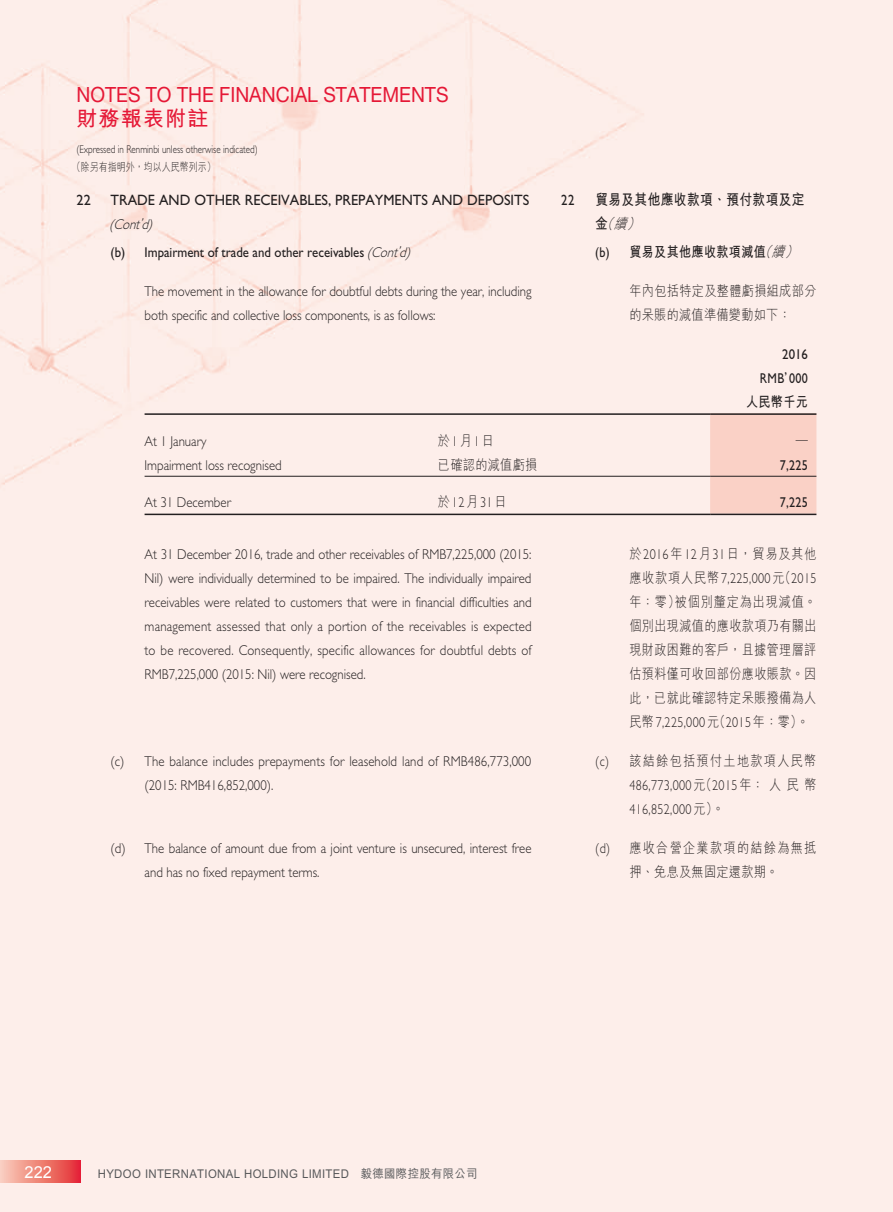
<style>
.page{position:relative;width:893px;height:1212px;background:#fff}
.page>*{position:absolute;margin:0;border:0;box-sizing:border-box;transform-origin:0 0}
.t1{font:21px "Helvetica Neue LT Std";color:#e51836;scale:.92 1}
.t2{font:700 21px "M Hei HK";letter-spacing:.055em;color:#e51836}
.t3{font:16.5px "Arial";color:#fff}
._3__標題{font:15px "Gill Sans Std";color:#231f20;scale:.95 1}
._8__標題---C{font:700 15px "M Hei HK";letter-spacing:.03em;color:#231f20;scale:.85 1}
._8__標題---C-2{font:15px "Gill Sans Std";color:#231f20;scale:.85 1}
._1__內文{font:300 14.25px/24px "Gill Sans Std";color:#231f20;scale:.9 1}
._6__內文---C{font:300 14.25px/24px "M Hei HK";letter-spacing:.03em;color:#231f20;scale:.85 1}
._6__內文---C-2{font:300 14.25px/24px "Gill Sans Std";letter-spacing:.03em;color:#231f20;text-align:justify;scale:.85 1}
._4__副標題{font:14.25px "Gill Sans Std";color:#231f20;scale:.9 1}
._6__內文---C-3{font:300 14.25px/24px "M Hei HK";letter-spacing:.11em;color:#231f20;text-align:center;scale:.85 1}
._9___副標題---C{font:700 14.25px "M Hei HK";letter-spacing:.03em;color:#231f20;scale:.85 1}
._6__內文---C-4{font:14.25px "Gill Sans Std";letter-spacing:.03em;color:#231f20;scale:.85 1}
._3__標題-2{font:italic 300 14.25px "Gill Sans Std";color:#231f20;scale:.9 1}
._6__內文---C-5{font:700 14.25px "M Hei HK";letter-spacing:.03em;color:#231f20;scale:.85 1}
._8__標題---C-3{font:italic 300 14.25px "M Hei HK";color:#231f20;scale:.9 1}
._1__內文-2{font:14.25px "Gill Sans Std";color:#231f20;scale:.9 1}
.t4{font:500 12px "M Hei HK";letter-spacing:.03em;color:#57585a;scale:.95 1}
.t5{font:300 11.25px "Gill Sans Std";color:#231f20;scale:.8 1}
.t6{font:300 11.25px "M Hei HK";color:#231f20;scale:.8 1}
.s1{font-weight:300;font-style:italic}
.s2{font-weight:700;font-style:normal;font-size:15px}
.s3{font-family:"Gill Sans Std";font-weight:400}
.s4{font-family:"Gill Sans Std"}
.s5{font-family:"M Hei HK"}
</style>
<div class="page">
<div style="left:0;top:0;width:892px;height:1212px;background:#fdeeea"></div>
<div style="left:0;top:1161px;width:81px;height:21px;background:linear-gradient(to right,#f9d2bc,#e42c30)"></div>
<div style="left:710px;top:415px;width:106px;height:99px;background:#fad1c6"></div>
<hr style="left:145px;top:413px;width:293px;height:2px;background:#231f20">
<hr style="left:438px;top:413px;width:272px;height:2px;background:#231f20">
<hr style="left:710px;top:413px;width:106px;height:2px;background:#231f20">
<hr style="left:145px;top:476px;width:293px;height:1px;background:#231f20">
<hr style="left:438px;top:476px;width:272px;height:1px;background:#231f20">
<hr style="left:710px;top:476px;width:106px;height:1px;background:#231f20">
<hr style="left:145px;top:514px;width:293px;height:1px;background:#231f20">
<hr style="left:438px;top:514px;width:272px;height:1px;background:#231f20">
<hr style="left:710px;top:514px;width:106px;height:1px;background:#231f20">
<h1 class="t1" style="left:76px;top:82px;width:406px">NOTES TO THE FINANCIAL STATEMENTS</h1>
<h1 class="t2" style="left:76px;top:103px;width:133px">財務報表附註</h1>
<p class="t5" style="left:76px;top:143px;width:228px">(Expressed in Renminbi unless otherwise indicated)</p>
<p class="t6" style="left:72px;top:162px;width:181px">（除另有指明外，均以人民幣列示）</p>
<p class="_3__標題" style="left:77px;top:191px;width:16px">22</p>
<p class="_3__標題" style="left:111px;top:191px;width:442px">TRADE AND OTHER RECEIVABLES, PREPAYMENTS AND DEPOSITS</p>
<p class="_3__標題-2" style="left:109px;top:216px;width:54px">(Cont’d)</p>
<p class="_4__副標題" style="left:111px;top:244px;width:339px">(b) Impairment of trade and other receivables <span class="s1">(Cont’d)</span></p>
<p class="_1__內文" style="left:145px;top:279px;width:431px">The movement in the allowance for doubtful debts during the year, including both specific and collective loss components, is as follows:</p>
<p class="_8__標題---C-2" style="left:561px;top:191px;width:17px">22</p>
<p class="_8__標題---C" style="left:595px;top:188px;width:248px">貿易及其他應收款項、預付款項及定</p>
<p class="_8__標題---C-3" style="left:595px;top:216px;width:55px"><span class="s2">金</span>（續）</p>
<p class="_9___副標題---C" style="left:595px;top:241px;width:244px"><span class="s3">(b)</span> 貿易及其他應收款項減值<span class="s1">（續）</span></p>
<p class="_6__內文---C" style="left:629px;top:279px;width:222px">年內包括特定及整體虧損組成部分的呆賬的減值準備變動如下：</p>
<p class="_1__內文-2" style="left:782px;top:346px;width:30px">2016</p>
<p class="_6__內文---C-4" style="left:760px;top:370px;width:58px">RMB’ 000</p>
<p class="_6__內文---C-5" style="left:746px;top:391px;width:74px">人民幣千元</p>
<p class="_1__內文" style="left:145px;top:429px;width:70px">At 1 January</p>
<p class="_6__內文---C" style="left:438px;top:428px;width:67px">於<span class="s4">1</span>月<span class="s4">1</span>日</p>
<p class="_6__內文---C-5" style="left:796px;top:430px;width:16px">—</p>
<p class="_1__內文" style="left:145px;top:453px;width:154px">Impairment loss recognised</p>
<p class="_6__內文---C" style="left:438px;top:452px;width:118px">已確認的減值虧損</p>
<p class="_6__內文---C-4" style="left:780px;top:457px;width:35px">7,225</p>
<p class="_1__內文" style="left:145px;top:491px;width:97px">At 31 December</p>
<p class="_6__內文---C-2" style="left:438px;top:491px;width:82px"><span class="s5">於</span>12<span class="s5">月</span>31<span class="s5">日</span></p>
<p class="_6__內文---C-4" style="left:780px;top:494px;width:35px">7,225</p>
<p class="_1__內文" style="left:145px;top:542px;width:432px;text-align:justify">At 31 December 2016, trade and other receivables of RMB7,225,000 (2015:<br>Nil) were individually determined to be impaired. The individually impaired receivables were related to customers that were in financial difficulties and management assessed that only a portion of the receivables is expected to be recovered. Consequently, specific allowances for doubtful debts of RMB7,225,000 (2015: Nil) were recognised.</p>
<p class="_1__內文" style="left:145px;top:749px;width:431px;text-indent:-34px">(c) The balance includes prepayments for leasehold land of RMB486,773,000 (2015: RMB416,852,000).</p>
<p class="_1__內文" style="left:145px;top:836px;width:431px;text-indent:-34px">(d) The balance of amount due from a joint venture is unsecured, interest free and has no fixed repayment terms.</p>
<p class="_6__內文---C" style="left:629px;top:541px;width:222px;text-align:justify">於<span class="s4">2016</span>年<span class="s4">12</span>月<span class="s4">31</span>日，貿易及其他應收款項人民幣<span class="s4">7,225,000</span>元（<span class="s4">2015</span>年：零）被個別釐定為出現減值。個別出現減值的應收款項乃有關出現財政困難的客戶，且據管理層評估預料僅可收回部份應收賬款。因此，已就此確認特定呆賬撥備為人民幣<span class="s4">7,225,000</span>元（<span class="s4">2015</span>年：零）。</p>
<p class="_6__內文---C-2" style="left:629px;top:749px;width:222px;text-indent:-34px">(c) <span class="s5">該結餘包括預付土地款項人民幣</span>486,773,000<span class="s5">元（</span>2015<span class="s5">年：人民幣</span>416,852,000<span class="s5">元）。</span></p>
<p class="_6__內文---C-3" style="left:595px;top:835px;width:262px"><span class="s4">(d)</span> 應收合營企業款項的結餘為無抵押、免息及無固定還款期。</p>
<p class="t3" style="left:25px;top:1161px;width:29px">222</p>
<p class="t4" style="left:98px;top:1164px;width:401px">HYDOO INTERNATIONAL HOLDING LIMITED 毅德國際控股有限公司</p>
</div>
